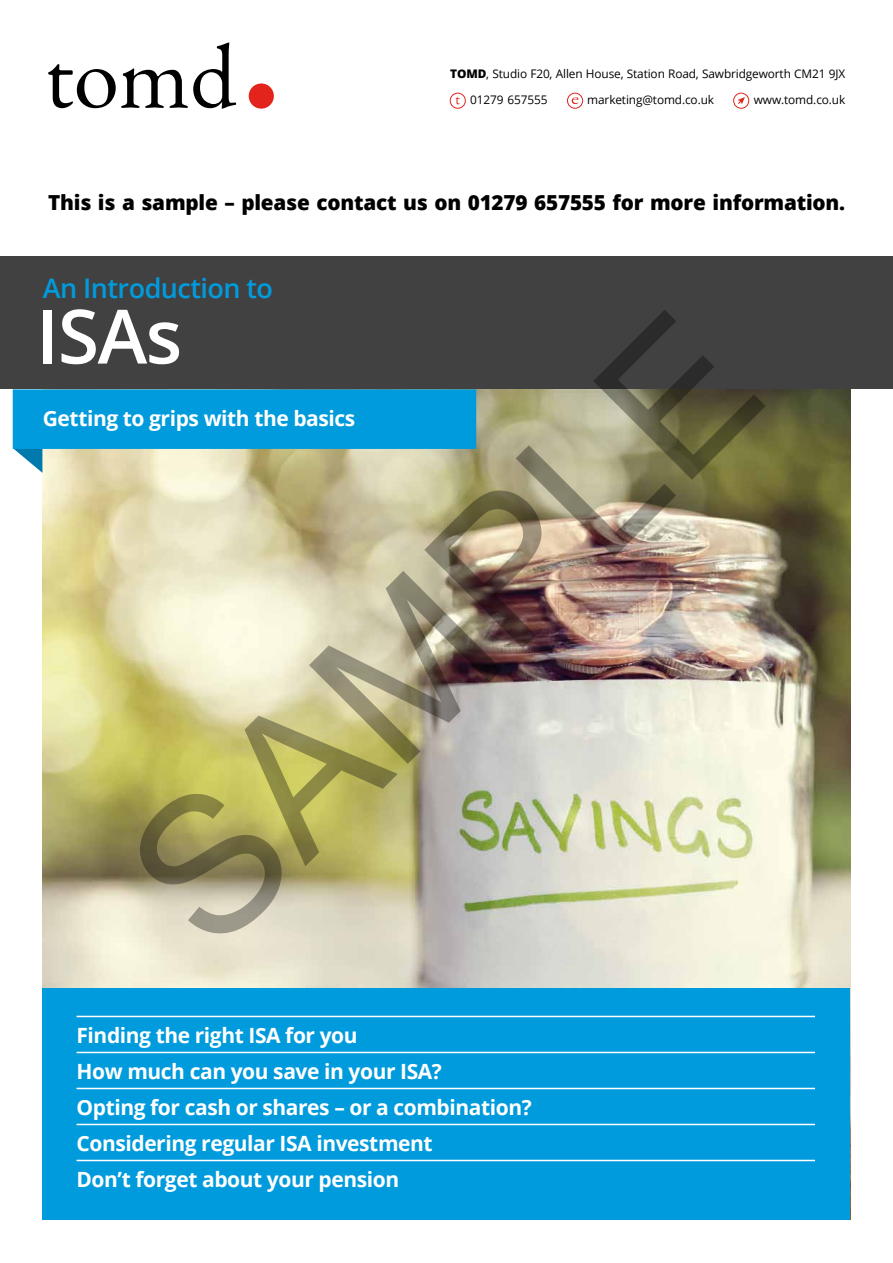
<style>
.page{position:relative;width:893px;height:1263px;background:#fff}
.page>*{position:absolute;margin:0;border:0;box-sizing:border-box;transform-origin:0 0}
.t1{font:195px "Arial";color:rgb(0 0 0/.33)}
.t2{font:600 75px "Open Sans";color:#fff}
.t3{font:600 27px "Open Sans";letter-spacing:-.02em;color:#009bdc}
.t4{font:700 21px/36px "Open Sans";letter-spacing:-.02em;color:#fff}
.t5{font:800 20.7px "Open Sans";letter-spacing:-.01em;color:#000}
.t6{font:11.85px/26px "Open Sans";letter-spacing:-.01em;color:#000}
.s1{font-weight:800}
</style>
<div class="page">
<img style="left:43px;top:389px;width:807px;height:599px">
<div style="left:43px;top:988px;width:807px;height:231px;background:#009bdc"></div>
<hr style="left:77px;top:1016px;width:738px;height:1px;background:#fff">
<hr style="left:77px;top:1052px;width:738px;height:1px;background:#fff">
<hr style="left:77px;top:1088px;width:738px;height:1px;background:#fff">
<hr style="left:77px;top:1124px;width:738px;height:1px;background:#fff">
<hr style="left:77px;top:1160px;width:738px;height:1px;background:#fff">
<div style="left:0;top:256px;width:893px;height:133px;background:#424142"></div>
<svg style="left:13px;top:389px;width:463px;height:84px"></svg>
<svg style="left:48px;top:43px;width:188px;height:66px"></svg>
<div style="left:249px;top:83px;width:25px;height:26px;background:#e2241d;border-radius:50%"></div>
<div style="left:450px;top:93px;width:16px;height:16px;border:1px solid #e2241d;border-radius:50%"></div>
<svg style="left:456px;top:97px;width:4px;height:7px"></svg>
<div style="left:567px;top:93px;width:16px;height:16px;border:1px solid #e2241d;border-radius:50%"></div>
<svg style="left:572px;top:97px;width:6px;height:7px"></svg>
<div style="left:733px;top:93px;width:16px;height:16px;border:1px solid #e2241d;border-radius:50%"></div>
<svg style="left:737px;top:97px;width:8px;height:7px"></svg>
<p class="t6" style="left:470px;top:60px;width:376px;text-indent:-20px"><span class="s1">TOMD</span>, Studio F20, Allen House, Station Road, Sawbridgeworth CM21 9JX<br>01279 657555</p>
<p class="t6" style="left:587px;top:86px;width:128px">marketing@tomd.co.uk</p>
<p class="t6" style="left:754px;top:86px;width:93px">www.tomd.co.uk</p>
<p class="t5" style="left:48px;top:187px;width:799px">This is a sample – please contact us on 01279 657555 for more information.</p>
<p class="t3" style="left:43px;top:269px;width:232px">An Introduction to</p>
<h1 class="t1" style="left:70px;top:815px;width:793px;rotate:-45deg">SAMPLE</h1>
<h2 class="t2" style="left:36px;top:285px;width:147px">ISAs</h2>
<p class="t4" style="left:43px;top:400px;width:314px">Getting to grips with the basics</p>
<p class="t4" style="left:77px;top:1016px;width:457px">Finding the right ISA for you<br>How much can you save in your ISA?<br>Opting for cash or shares – or a combination?<br>Considering regular ISA investment<br>Don’t forget about your pension</p>
</div>
